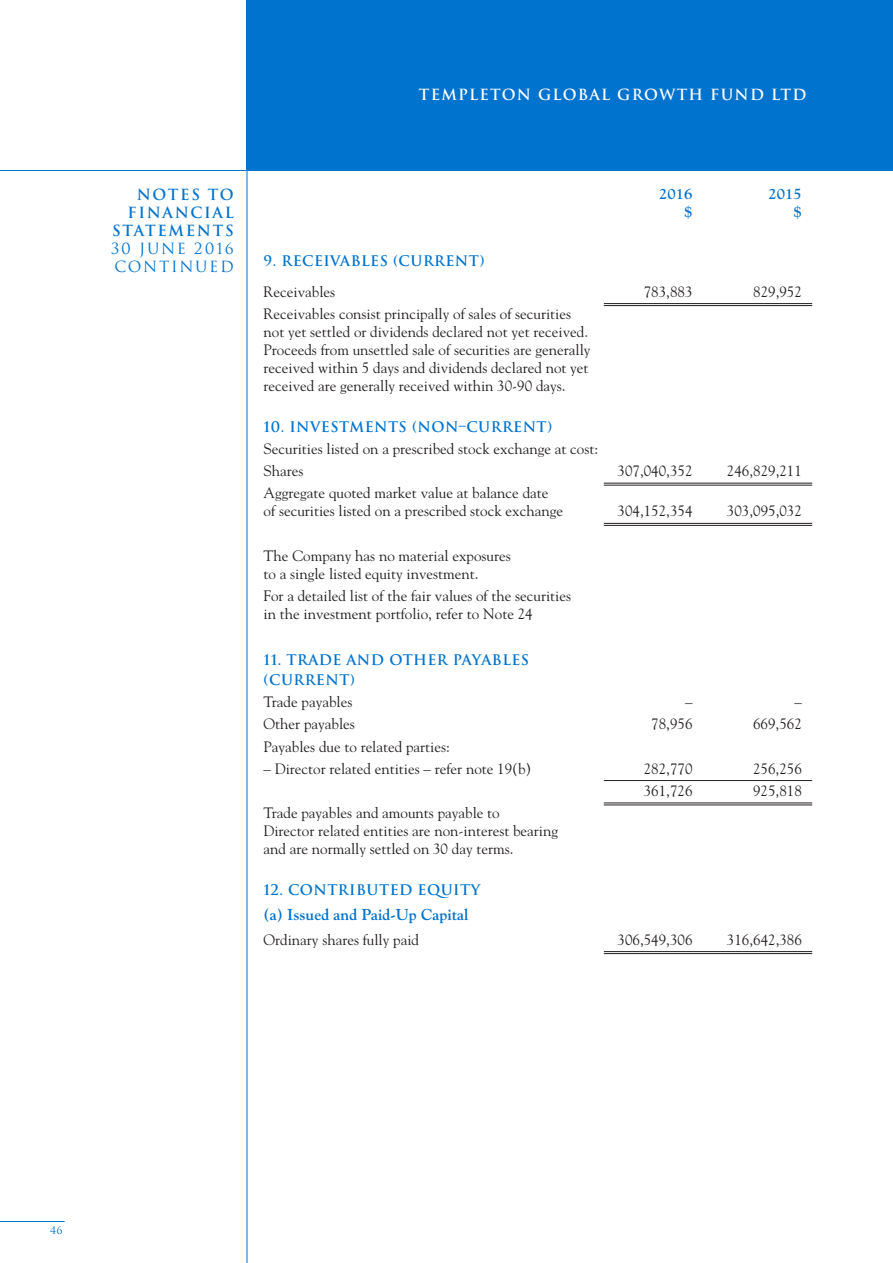
<style>
.page{position:relative;width:893px;height:1263px;background:#fff}
.page>*{position:absolute;margin:0;border:0;box-sizing:border-box;transform-origin:0 0}
.t1{font:700 15.75px "Goudy";color:#0073ce}
.t2{font:15px/18px "Goudy";color:#231f20}
.t3{font:700 15px "Trajan";letter-spacing:.08em;color:#fff}
.t4{font:700 15px/18px "Trajan";letter-spacing:.11em;color:#0073ce;text-align:right}
.t5{font:15px/18px "Trajan";letter-spacing:.11em;color:#0073ce}
.t6{font:700 15px "Goudy";color:#0073ce}
.t7{font:700 14.25px/19.5px "Trajan";letter-spacing:.03em;color:#0073ce}
.t8{font:10.5px "Trajan";color:#0073ce}
</style>
<div class="page">
<hr style="left:247px;top:0;width:1px;height:1263px;background:#0073ce">
<div style="left:247px;top:0;width:646px;height:170px;background:#0073ce"></div>
<hr style="left:0;top:170px;width:893px;height:1px;background:#0073ce">
<hr style="left:0;top:1221px;width:65px;height:1px;background:#0073ce">
<hr style="left:604px;top:303px;width:208px;height:1px;background:#231f20">
<hr style="left:604px;top:305px;width:208px;height:1px;background:#231f20">
<hr style="left:604px;top:483px;width:208px;height:1px;background:#231f20">
<hr style="left:604px;top:485px;width:208px;height:1px;background:#231f20">
<hr style="left:604px;top:523px;width:208px;height:1px;background:#231f20">
<hr style="left:604px;top:525px;width:208px;height:1px;background:#231f20">
<hr style="left:604px;top:780px;width:208px;height:1px;background:#231f20">
<hr style="left:604px;top:802px;width:208px;height:1px;background:#231f20">
<hr style="left:604px;top:804px;width:208px;height:1px;background:#231f20">
<hr style="left:604px;top:951px;width:208px;height:1px;background:#231f20">
<hr style="left:604px;top:953px;width:208px;height:1px;background:#231f20">
<p class="t3" style="left:419px;top:85px;width:389px">TEMPLETON GLOBAL GROWTH FUND LTD</p>
<p class="t4" style="left:112px;top:186px;width:123px">NOTES TO<br>FINANCIAL<br>STATEMENTS</p>
<p class="t5" style="left:111px;top:240px;width:125px">30 JUNE 2016<br>CONTINUED</p>
<p class="t6" style="left:659px;top:184px;width:35px">2016</p>
<p class="t6" style="left:768px;top:184px;width:35px">2015</p>
<p class="t6" style="left:684px;top:202px;width:10px">$</p>
<p class="t6" style="left:794px;top:202px;width:10px">$</p>
<p class="t7" style="left:264px;top:251px;width:222px">9. RECEIVABLES (CURRENT)</p>
<p class="t2" style="left:264px;top:282px;width:73px">Receivables</p>
<p class="t2" style="left:644px;top:282px;width:50px">783,883</p>
<p class="t2" style="left:753px;top:282px;width:50px">829,952</p>
<p class="t2" style="left:264px;top:304px;width:328px">Receivables consist principally of sales of securities not yet settled or dividends declared not yet received.<br>Proceeds from unsettled sale of securities are generally received within 5 days and dividends declared not yet received are generally received within 30-90 days.</p>
<p class="t7" style="left:264px;top:417px;width:290px">10. INVESTMENTS (NON–CURRENT)</p>
<p class="t2" style="left:264px;top:437px;width:336px;line-height:22.2px">Securities listed on a prescribed stock exchange at cost:<br>Shares</p>
<p class="t2" style="left:618px;top:462px;width:76px">307,040,352</p>
<p class="t2" style="left:727px;top:462px;width:76px">246,829,211</p>
<p class="t2" style="left:264px;top:484px;width:301px">Aggregate quoted market value at balance date of securities listed on a prescribed stock exchange</p>
<p class="t2" style="left:618px;top:502px;width:76px">304,152,354</p>
<p class="t2" style="left:727px;top:502px;width:76px">303,095,032</p>
<p class="t2" style="left:264px;top:546px;width:249px">The Company has no material exposures to a single listed equity investment.</p>
<p class="t2" style="left:264px;top:587px;width:309px">For a detailed list of the fair values of the securities in the investment portfolio, refer to Note 24</p>
<p class="t7" style="left:264px;top:650px;width:267px">11. TRADE AND OTHER PAYABLES (CURRENT)</p>
<p class="t2" style="left:264px;top:692px;width:90px">Trade payables</p>
<p class="t2" style="left:685px;top:692px;width:9px">–</p>
<p class="t2" style="left:794px;top:692px;width:9px">–</p>
<p class="t2" style="left:264px;top:715px;width:93px">Other payables</p>
<p class="t2" style="left:651px;top:715px;width:43px">78,956</p>
<p class="t2" style="left:753px;top:715px;width:50px">669,562</p>
<p class="t2" style="left:264px;top:737px;width:188px">Payables due to related parties:</p>
<p class="t2" style="left:264px;top:759px;width:269px">– Director related entities – refer note 19(b)</p>
<p class="t2" style="left:644px;top:759px;width:50px">282,770</p>
<p class="t2" style="left:753px;top:759px;width:50px">256,256</p>
<p class="t2" style="left:644px;top:781px;width:50px">361,726</p>
<p class="t2" style="left:753px;top:781px;width:50px">925,818</p>
<p class="t2" style="left:264px;top:804px;width:296px">Trade payables and amounts payable to<br>Director related entities are non-interest bearing and are normally settled on 30 day terms.</p>
<p class="t7" style="left:264px;top:880px;width:218px">12. CONTRIBUTED EQUITY</p>
<p class="t1" style="left:264px;top:905px;width:206px">(a) Issued and Paid-Up Capital</p>
<p class="t2" style="left:264px;top:930px;width:157px">Ordinary shares fully paid</p>
<p class="t2" style="left:618px;top:930px;width:76px">306,549,306</p>
<p class="t2" style="left:727px;top:930px;width:76px">316,642,386</p>
<p class="t8" style="left:50px;top:1224px;width:15px">46</p>
</div>
